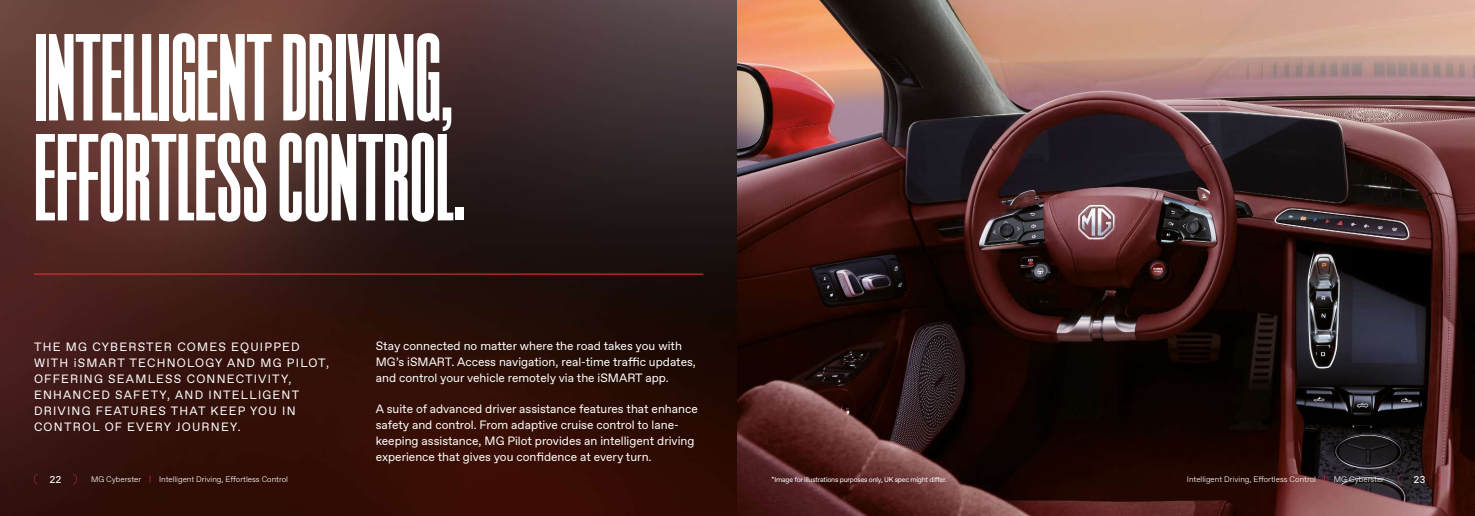
<style>
.page{position:relative;width:1475px;height:516px;background:#fff}
.page>*{position:absolute;margin:0;border:0;box-sizing:border-box;transform-origin:0 0}
.t1{font:800 120px/100px "ES Nein";color:#fff}
.t2{font:12px/16px "ABC Favorit";color:#fff}
.t3{font:12px/16px "ABC Favorit";letter-spacing:.1em;color:#fff}
.t4{font:10px "ABC Favorit Mono";color:#fff}
.t5{font:300 8px "ABC Favorit";color:#fff}
.t6{font:7px "ABC Favorit";letter-spacing:-.03em;color:#fff}
.s1{color:#fd2f33}
</style>
<div class="page">
<img style="left:0;top:0;width:1474px;height:516px">
<hr style="left:34px;top:274px;width:669px;height:1px;background:#fd2f33">
<svg style="left:34px;top:474px;width:4px;height:11px"></svg>
<svg style="left:73px;top:474px;width:4px;height:11px"></svg>
<svg style="left:1397px;top:474px;width:4px;height:11px"></svg>
<svg style="left:1436px;top:474px;width:4px;height:11px"></svg>
<h1 class="t1" style="left:34px;top:29px;width:433px">INTELLIGENT DRIVING,<br>EFFORTLESS CONTROL.</h1>
<p class="t3" style="left:34px;top:339px;width:296px">THE MG CYBERSTER COMES EQUIPPED<br>WITH iSMART TECHNOLOGY AND MG PILOT,<br>OFFERING SEAMLESS CONNECTIVITY,<br>ENHANCED SAFETY, AND INTELLIGENT<br>DRIVING FEATURES THAT KEEP YOU IN<br>CONTROL OF EVERY JOURNEY.</p>
<p class="t2" style="left:376px;top:339px;width:321px">Stay connected no matter where the road takes you with<br>MG’s iSMART. Access navigation, real-time traffic updates, and control your vehicle remotely via the iSMART app.</p>
<p class="t2" style="left:376px;top:401px;width:323px">A suite of advanced driver assistance features that enhance safety and control. From adaptive cruise control to lane&shy;keeping assistance, MG Pilot provides an intelligent driving experience that gives you confidence at every turn.</p>
<p class="t4" style="left:49px;top:473px;width:13px">22</p>
<p class="t5" style="left:91px;top:475px;width:198px">MG Cyberster <span class="s1">|</span> Intelligent Driving, Effortless Control</p>
<p class="t6" style="left:771px;top:475px;width:177px">*Image for illustrations purposes only, UK spec might differ.</p>
<p class="t5" style="left:1186px;top:475px;width:199px">Intelligent Driving, Effortless Control <span class="s1">|</span> MG Cyberster</p>
<p class="t4" style="left:1413px;top:473px;width:13px">23</p>
</div>
